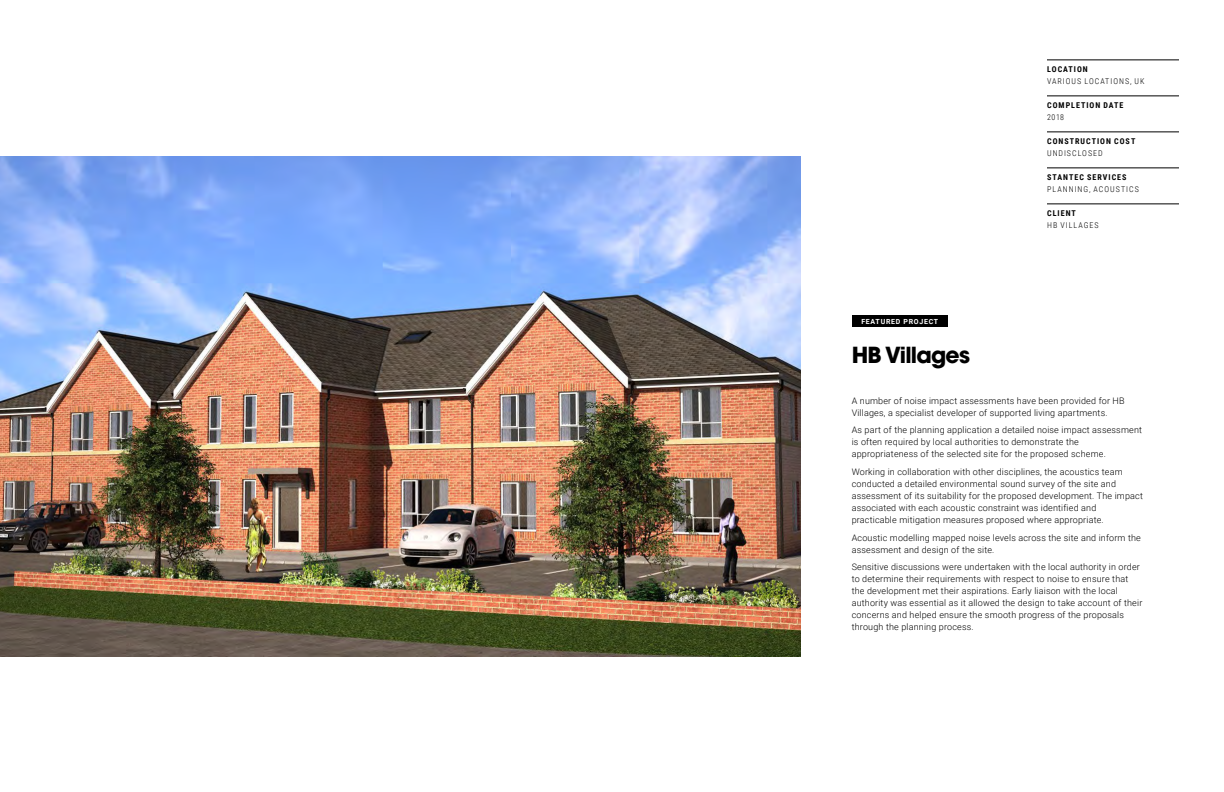
<style>
.page{position:relative;width:1224px;height:792px;background:#fff}
.page>*{position:absolute;margin:0;border:0;box-sizing:border-box;transform-origin:0 0}
.t1{font:700 22px "ITC Avant Garde Pro";letter-spacing:-.035em;color:#000}
.t2{font:300 9px/12px "Roboto";letter-spacing:.02em;color:#000}
.t3{font:300 8px "Roboto Condensed";letter-spacing:.125em;color:#000}
.t4{font:700 8px "Roboto Condensed";letter-spacing:.125em;color:#000}
.t5{font:700 7px "Roboto";letter-spacing:.105em;color:#fff}
</style>
<div class="page">
<div style="left:852px;top:315px;width:96px;height:12px;background:#000"></div>
<img style="left:0;top:156px;width:801px;height:501px">
<hr style="left:1047px;top:60px;width:132px;height:1px;background:#000">
<hr style="left:1047px;top:96px;width:132px;height:1px;background:#000">
<hr style="left:1047px;top:132px;width:132px;height:1px;background:#000">
<hr style="left:1047px;top:168px;width:132px;height:1px;background:#000">
<hr style="left:1047px;top:204px;width:132px;height:1px;background:#000">
<p class="t4" style="left:1047px;top:64px;width:42px">LOCATION</p>
<p class="t3" style="left:1047px;top:76px;width:99px">VARIOUS LOCATIONS, UK</p>
<p class="t4" style="left:1047px;top:100px;width:78px">COMPLETION DATE</p>
<p class="t3" style="left:1047px;top:112px;width:19px">2018</p>
<p class="t4" style="left:1047px;top:136px;width:90px">CONSTRUCTION COST</p>
<p class="t3" style="left:1047px;top:148px;width:57px">UNDISCLOSED</p>
<p class="t4" style="left:1047px;top:172px;width:81px">STANTEC SERVICES</p>
<p class="t3" style="left:1047px;top:184px;width:93px">PLANNING, ACOUSTICS</p>
<p class="t4" style="left:1047px;top:208px;width:30px">CLIENT</p>
<p class="t3" style="left:1047px;top:220px;width:53px">HB VILLAGES</p>
<p class="t5" style="left:861px;top:316px;width:78px">FEATURED PROJECT</p>
<h1 class="t1" style="left:852px;top:341px;width:120px">HB Villages</h1>
<p class="t2" style="left:852px;top:394px;width:274px">A number of noise impact assessments have been provided for HB<br>Villages, a specialist developer of supported living apartments.</p>
<p class="t2" style="left:852px;top:424px;width:292px">As part of the planning application a detailed noise impact assessment is often required by local authorities to demonstrate the appropriateness of the selected site for the proposed scheme.</p>
<p class="t2" style="left:852px;top:466px;width:293px">Working in collaboration with other disciplines, the acoustics team conducted a detailed environmental sound survey of the site and assessment of its suitability for the proposed development. The impact associated with each acoustic constraint was identified and practicable mitigation measures proposed where appropriate.</p>
<p class="t2" style="left:852px;top:531px;width:291px">Acoustic modelling mapped noise levels across the site and inform the assessment and design of the site.</p>
<p class="t2" style="left:852px;top:561px;width:292px">Sensitive discussions were undertaken with the local authority in order to determine their requirements with respect to noise to ensure that the development met their aspirations. Early liaison with the local authority was essential as it allowed the design to take account of their concerns and helped ensure the smooth progress of the proposals through the planning process.</p>
</div>
